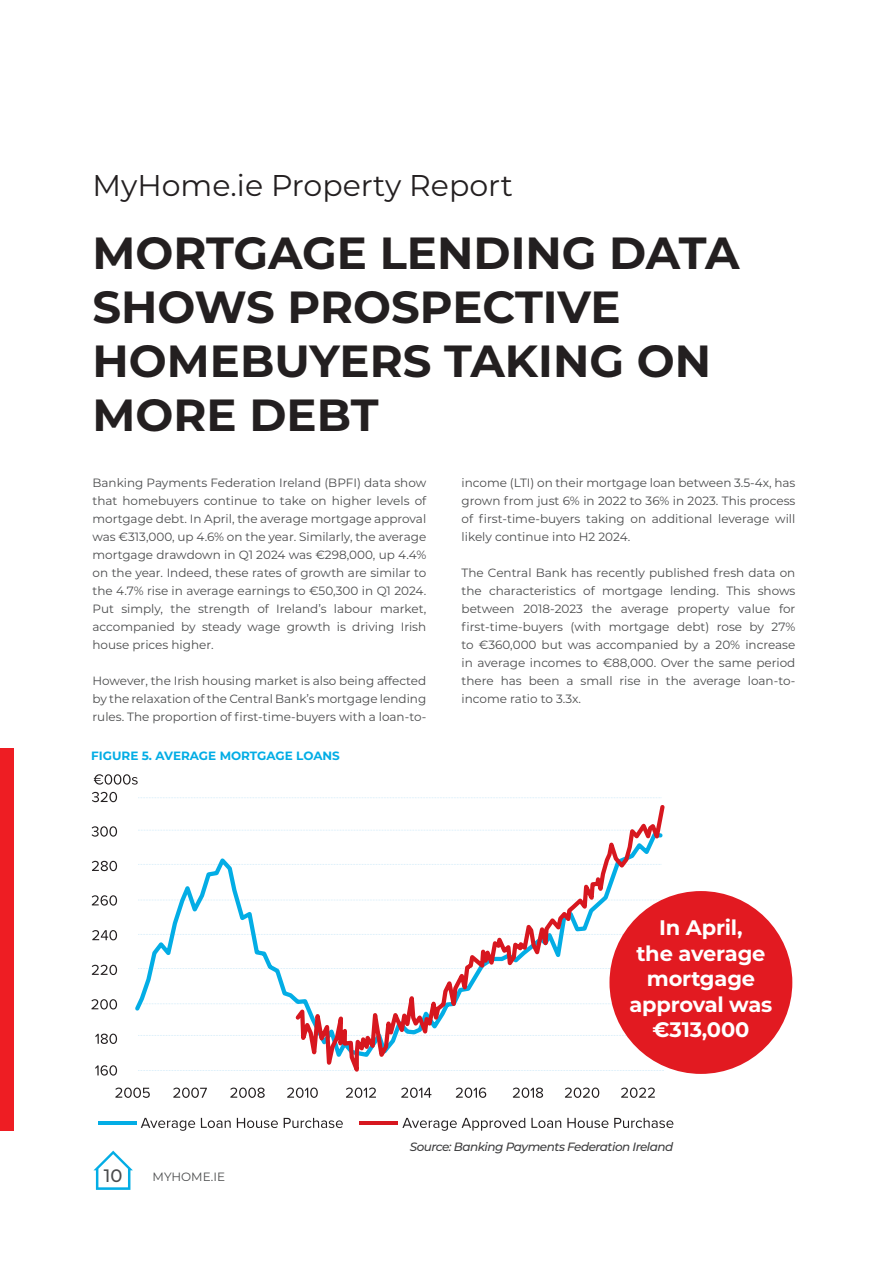
<style>
.page{position:relative;width:893px;height:1263px;background:#fff}
.page>*{position:absolute;margin:0;border:0;box-sizing:border-box;transform-origin:0 0}
.Title_7{font:700 45px/54px "Montserrat";color:#231f20}
.Title_3{font:30px "Montserrat";color:#231f20}
.Intro_text{font:700 21px/25.5px "Montserrat";letter-spacing:-.01em;color:#fff;text-align:center}
.t1{font:500 18px "Montserrat";color:#4b4c4d}
.t2{font:12px/18px "Montserrat";color:#4b4c4d;text-align:justify}
.t3{font:italic 500 12px "Montserrat";letter-spacing:-.04em;color:#3e3e3f}
.Text_01_Left{font:700 12px "Montserrat";color:#03ade5}
</style>
<div class="page">
<div style="left:0;top:748px;width:14px;height:383px;background:#ee1d23"></div>
<svg style="left:93px;top:1151px;width:40px;height:39px"></svg>
<svg style="left:115px;top:1087px;width:35px;height:11px"></svg>
<svg style="left:95px;top:1065px;width:22px;height:10px"></svg>
<svg style="left:95px;top:1033px;width:22px;height:11px"></svg>
<svg style="left:91px;top:999px;width:26px;height:10px"></svg>
<svg style="left:92px;top:965px;width:25px;height:10px"></svg>
<svg style="left:92px;top:861px;width:25px;height:10px"></svg>
<svg style="left:92px;top:826px;width:25px;height:11px"></svg>
<svg style="left:92px;top:792px;width:25px;height:10px"></svg>
<svg style="left:94px;top:774px;width:44px;height:11px"></svg>
<svg style="left:92px;top:930px;width:25px;height:10px"></svg>
<svg style="left:92px;top:895px;width:25px;height:11px"></svg>
<svg style="left:287px;top:1087px;width:31px;height:11px"></svg>
<svg style="left:230px;top:1087px;width:35px;height:11px"></svg>
<svg style="left:173px;top:1087px;width:34px;height:11px"></svg>
<svg style="left:141px;top:1118px;width:54px;height:13px"></svg>
<svg style="left:201px;top:1118px;width:30px;height:10px"></svg>
<svg style="left:237px;top:1118px;width:41px;height:10px"></svg>
<svg style="left:284px;top:1118px;width:59px;height:10px"></svg>
<svg style="left:401px;top:1094px;width:30px;height:4px"></svg>
<svg style="left:346px;top:1094px;width:30px;height:4px"></svg>
<svg style="left:456px;top:1094px;width:30px;height:4px"></svg>
<svg style="left:565px;top:1094px;width:34px;height:4px"></svg>
<svg style="left:621px;top:1094px;width:34px;height:4px"></svg>
<svg style="left:513px;top:1094px;width:30px;height:4px"></svg>
<hr style="left:98px;top:1121px;width:38px;height:4px;background:#03ade5">
<svg style="left:402px;top:1118px;width:123px;height:13px"></svg>
<svg style="left:531px;top:1118px;width:30px;height:10px"></svg>
<svg style="left:567px;top:1118px;width:41px;height:10px"></svg>
<svg style="left:614px;top:1118px;width:59px;height:10px"></svg>
<hr style="left:360px;top:1121px;width:38px;height:4px;background:#d7171f">
<svg style="left:138px;top:1070px;width:154px;height:1px"></svg>
<svg style="left:138px;top:797px;width:524px;height:1px"></svg>
<svg style="left:135px;top:830px;width:157px;height:206px"></svg>
<svg style="left:292px;top:805px;width:375px;height:289px"></svg>
<div style="left:609px;top:891px;width:183px;height:183px;background:#e21a21;border-radius:50%"></div>
<p class="Title_3" style="left:92px;top:165px;width:422px">MyHome.ie Property Report</p>
<p class="Title_7" style="left:92px;top:223px;width:649px">MORTGAGE LENDING DATA<br>SHOWS PROSPECTIVE<br>HOMEBUYERS TAKING ON<br>MORE DEBT</p>
<p class="t2" style="left:92px;top:473px;width:335px">Banking Payments Federation Ireland (BPFI) data show that homebuyers continue to take on higher levels of mortgage debt. In April, the average mortgage approval was €313,000, up 4.6% on the year. Similarly, the average mortgage drawdown in Q1 2024 was €298,000, up 4.4% on the year. Indeed, these rates of growth are similar to the 4.7% rise in average earnings to €50,300 in Q1 2024.<br>Put simply, the strength of Ireland’s labour market, accompanied by steady wage growth is driving Irish house prices higher.</p>
<p class="t2" style="left:92px;top:671px;width:335px">However, the Irish housing market is also being affected by the relaxation of the Central Bank’s mortgage lending rules. The proportion of first-time-buyers with a loan-to-</p>
<p class="Text_01_Left" style="left:91px;top:747px;width:250px">FIGURE 5. AVERAGE MORTGAGE LOANS</p>
<p class="t2" style="left:462px;top:473px;width:335px">income (LTI) on their mortgage loan between 3.5-4x, has grown from just 6% in 2022 to 36% in 2023. This process of first-time-buyers taking on additional leverage will likely continue into H2 2024.</p>
<p class="t2" style="left:462px;top:563px;width:335px">The Central Bank has recently published fresh data on the characteristics of mortgage lending. This shows between 2018-2023 the average property value for first-time-buyers (with mortgage debt) rose by 27% to €360,000 but was accompanied by a 20% increase in average incomes to €88,000. Over the same period there has been a small rise in the average loan-to&shy;income ratio to 3.3x.</p>
<p class="Intro_text" style="left:659px;top:914px;width:85px">In April,</p>
<p class="Intro_text" style="left:629px;top:939px;width:144px">the average mortgage approval was €313,000</p>
<p class="t1" style="left:104px;top:1163px;width:20px">10</p>
<p class="t2" style="left:153px;top:1167px;width:74px">MYHOME.IE</p>
<p class="t3" style="left:410px;top:1138px;width:265px">Source: Banking Payments Federation Ireland</p>
</div>
